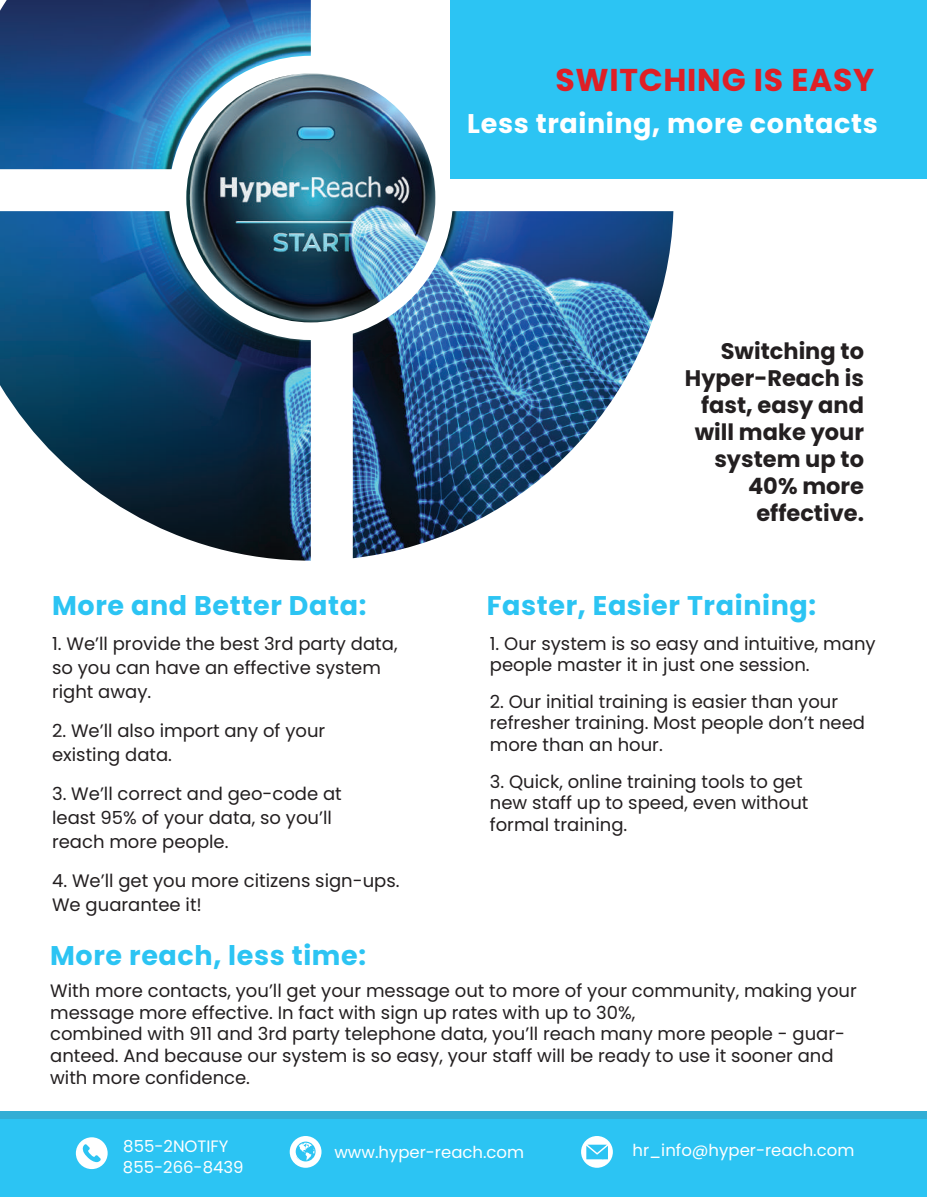
<style>
.page{position:relative;width:927px;height:1197px;background:#fff}
.page>*{position:absolute;margin:0;border:0;box-sizing:border-box;transform-origin:0 0}
.t1{font:700 31.5px "Poppins";letter-spacing:.025em;color:#de2026}
.t2{font:700 27px "Poppins";letter-spacing:.025em;color:#2cc4f3}
.t3{font:700 27px "Poppins";letter-spacing:.025em;color:#fff}
.t4{font:700 22.5px/27px "Poppins";color:#231f20;text-align:right}
.t5{font:18px/21.6px "Poppins";color:#231f20}
.t6{font:16.5px/21px "Poppins";color:#fff}
</style>
<div class="page">
<div style="left:450px;top:0;width:477px;height:179px;background:#2cc4f3"></div>
<img style="left:0;top:0;width:673px;height:560px">
<img style="left:186px;top:73px;width:249px;height:249px;border-radius:124px">
<div style="left:0;top:1116px;width:927px;height:81px;background:#2cc4f3"></div>
<div style="left:0;top:1111px;width:927px;height:7px;background:#33aed5"></div>
<svg style="left:76px;top:1137px;width:32px;height:32px"></svg>
<svg style="left:290px;top:1136px;width:31px;height:31px"></svg>
<svg style="left:581px;top:1136px;width:32px;height:31px"></svg>
<h1 class="t1" style="left:555px;top:62px;width:320px">SWITCHING IS EASY</h1>
<h2 class="t3" style="left:467px;top:107px;width:412px">Less training, more contacts</h2>
<h2 class="t2" style="left:52px;top:590px;width:316px">More and Better Data:</h2>
<p class="t5" style="left:52px;top:631px;width:347px;line-height:24px">1. We’ll provide the best 3rd party data, so you can have an effective system right away.</p>
<p class="t5" style="left:52px;top:718px;width:275px;line-height:24px">2. We’ll also import any of your existing data.</p>
<p class="t5" style="left:52px;top:781px;width:291px;line-height:24px">3. We’ll correct and geo-code at least 95% of your data, so you’ll reach more people.</p>
<p class="t5" style="left:52px;top:868px;width:349px;line-height:24px">4. We’ll get you more citizens sign-ups.<br>We guarantee it!</p>
<p class="t4" style="left:685px;top:337px;width:181px">Switching to<br>Hyper-Reach is fast, easy and will make your system up to<br>40% more effective.</p>
<h2 class="t2" style="left:487px;top:590px;width:331px">Faster, Easier Training:</h2>
<p class="t5" style="left:490px;top:632px;width:387px">1. Our system is so easy and intuitive, many people master it in just one session.</p>
<p class="t5" style="left:490px;top:691px;width:377px">2. Our initial training is easier than your refresher training. Most people don’t need more than an hour.</p>
<p class="t5" style="left:490px;top:770px;width:320px">3. Quick, online training tools to get new staff up to speed, even without formal training.</p>
<h2 class="t2" style="left:50px;top:940px;width:317px">More reach, less time:</h2>
<p class="t5" style="left:50px;top:980px;width:808px">With more contacts, you’ll get your message out to more of your community, making your message more effective. In fact with sign up rates with up to 30%,<br>combined with 911 and 3rd party telephone data, you’ll reach many more people - guar&shy;anteed. And because our system is so easy, your staff will be ready to use it sooner and with more confidence.</p>
<p class="t6" style="left:123px;top:1135px;width:122px">855-2NOTIFY<br>855-266-8439</p>
<p class="t6" style="left:334px;top:1141px;width:191px">www.hyper-reach.com</p>
<p class="t6" style="left:632px;top:1139px;width:223px">hr_info@hyper-reach.com</p>
</div>
